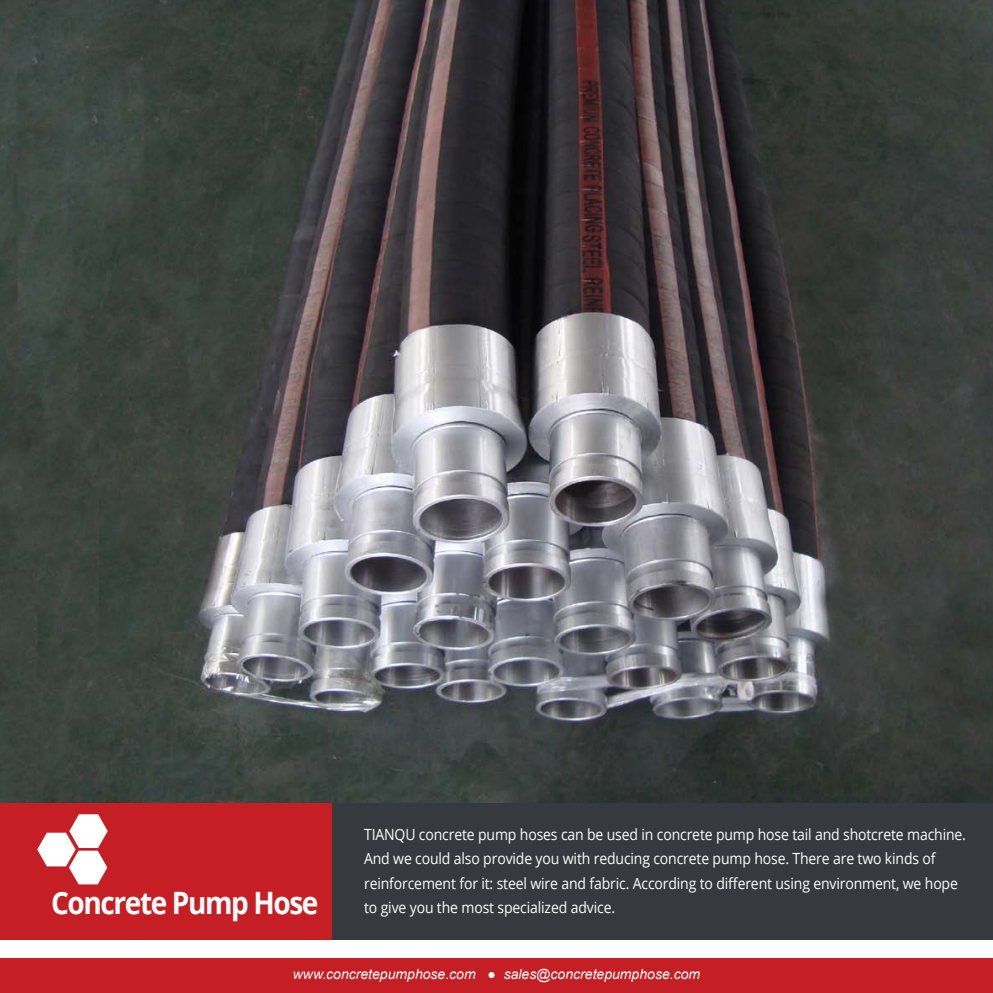
<style>
.page{position:relative;width:993px;height:993px;background:#fff}
.page>*{position:absolute;margin:0;border:0;box-sizing:border-box;transform-origin:0 0}
.t1{font:700 30.8px "Open Sans";letter-spacing:-.05em;color:#fff;scale:.91 1}
.t2{font:15.4px/24.5px "Open Sans";letter-spacing:-.01em;color:#fff;scale:.91 1}
.t3{font:italic 14px "Arial";color:#fff}
</style>
<div class="page">
<div style="left:0;top:957px;width:992px;height:35px;background:#c51e24"></div>
<img style="left:0;top:0;width:992px;height:802px">
<div style="left:331px;top:802px;width:661px;height:136px;background:#36393d"></div>
<div style="left:0;top:802px;width:331px;height:136px;background:#c51e24"></div>
<svg style="left:37px;top:814px;width:71px;height:70px"></svg>
<p class="t2" style="left:364px;top:821px;width:662px">TIANQU concrete pump hoses can be used in concrete pump hose tail and shotcrete machine.<br>And we could also provide you with reducing concrete pump hose. There are two kinds of reinforcement for it: steel wire and fabric. According to different using environment, we hope</p>
<h1 class="t1" style="left:51px;top:880px;width:295px">Concrete Pump Hose</h1>
<p class="t2" style="left:364px;top:894px;width:277px">to give you the most specialized advice.</p>
<p class="t3" style="left:293px;top:964px;width:409px">www.concretepumphose.com ● sales@concretepumphose.com</p>
</div>
